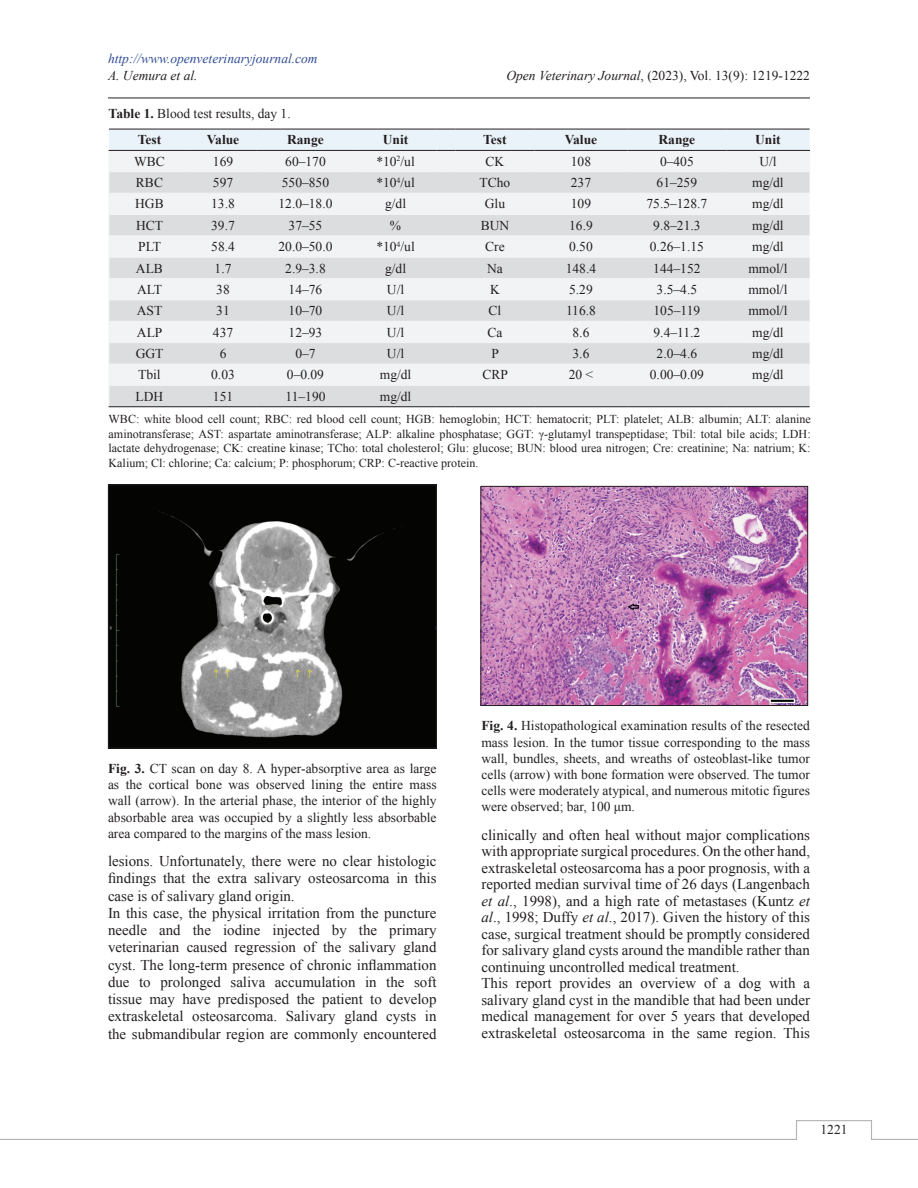
<style>
.page{position:relative;width:918px;height:1188px;background:#fff}
.page>*{position:absolute;margin:0;border:0;box-sizing:border-box;transform-origin:0 0}
.t1{font:15px/16.5px "Times New Roman";color:#231f20}
.t2{font:13.5px/16.2px "Times New Roman";color:#231f20;text-align:justify}
.t3{font:italic 13.5px "Times New Roman";color:#304d94}
.t4{font:700 13.5px "Times New Roman";color:#231f20}
.t5{font:italic 13.5px "Times New Roman";color:#231f20}
.t6{font:12px/14.4px "Times New Roman";color:#231f20;text-align:justify}
.s1{font-style:italic}
.s2{font-weight:700}
</style>
<div class="page">
<hr style="left:108px;top:98px;width:702px;height:1px;background:#231f20">
<svg style="left:0;top:1120px;width:918px;height:20px"></svg>
<svg style="left:109px;top:129px;width:701px;height:278px"></svg>
<hr style="left:455px;top:406px;width:79px;height:1px;background:#231f20">
<hr style="left:534px;top:406px;width:94px;height:1px;background:#231f20">
<hr style="left:628px;top:406px;width:98px;height:1px;background:#231f20">
<hr style="left:726px;top:406px;width:84px;height:1px;background:#231f20">
<img style="left:110px;top:486px;width:325px;height:260px">
<div style="left:108px;top:484px;width:329px;height:264px;border:1px solid #231f20"></div>
<img style="left:483px;top:488px;width:323px;height:216px">
<div style="left:481px;top:486px;width:327px;height:220px;border:1px solid #231f20"></div>
<p class="t3" style="left:108px;top:50px;width:211px">http://www.openveterinaryjournal.com</p>
<p class="t5" style="left:108px;top:66px;width:91px">A. Uemura et al.</p>
<p class="t2" style="left:506px;top:67px;width:305px"><span class="s1">Open Veterinary Journal</span>, (2023), Vol. 13(9): 1219-1222</p>
<p class="t2" style="left:138px;top:100px;width:155px;line-height:26px;text-indent:-29px"><span class="s2">Table 1.</span> Blood test results, day 1.<br><span class="s2">Test</span></p>
<p class="t4" style="left:207px;top:130px;width:34px">Value</p>
<p class="t4" style="left:287px;top:130px;width:38px">Range</p>
<p class="t4" style="left:383px;top:130px;width:27px">Unit</p>
<p class="t4" style="left:483px;top:130px;width:25px">Test</p>
<p class="t4" style="left:565px;top:130px;width:34px">Value</p>
<p class="t4" style="left:659px;top:130px;width:38px">Range</p>
<p class="t4" style="left:755px;top:130px;width:27px">Unit</p>
<p class="t2" style="left:134px;top:153px;width:32px">WBC</p>
<p class="t2" style="left:213px;top:153px;width:22px">169</p>
<p class="t2" style="left:285px;top:153px;width:42px">60–170</p>
<p class="t2" style="left:376px;top:153px;width:40px">*10<sup>2</sup>/ul</p>
<p class="t2" style="left:486px;top:153px;width:20px">CK</p>
<p class="t2" style="left:571px;top:153px;width:22px">108</p>
<p class="t2" style="left:660px;top:153px;width:35px">0–405</p>
<p class="t2" style="left:759px;top:153px;width:19px">U/l</p>
<p class="t2" style="left:136px;top:174px;width:29px">RBC</p>
<p class="t2" style="left:213px;top:174px;width:22px">597</p>
<p class="t2" style="left:282px;top:174px;width:49px">550–850</p>
<p class="t2" style="left:376px;top:174px;width:40px">*10<sup>4</sup>/ul</p>
<p class="t2" style="left:480px;top:174px;width:32px">TCho</p>
<p class="t2" style="left:571px;top:174px;width:22px">237</p>
<p class="t2" style="left:657px;top:174px;width:42px">61–259</p>
<p class="t2" style="left:752px;top:174px;width:33px">mg/dl</p>
<p class="t2" style="left:135px;top:196px;width:30px">HGB</p>
<p class="t2" style="left:211px;top:196px;width:25px">13.8</p>
<p class="t2" style="left:279px;top:196px;width:55px">12.0–18.0</p>
<p class="t2" style="left:385px;top:196px;width:23px">g/dl</p>
<p class="t2" style="left:485px;top:196px;width:22px">Glu</p>
<p class="t2" style="left:571px;top:196px;width:22px">109</p>
<p class="t2" style="left:647px;top:196px;width:62px">75.5–128.7</p>
<p class="t2" style="left:752px;top:196px;width:33px">mg/dl</p>
<p class="t2" style="left:136px;top:217px;width:28px">HCT</p>
<p class="t2" style="left:211px;top:217px;width:25px">39.7</p>
<p class="t2" style="left:289px;top:217px;width:35px">37–55</p>
<p class="t2" style="left:390px;top:217px;width:13px">%</p>
<p class="t2" style="left:481px;top:217px;width:30px">BUN</p>
<p class="t2" style="left:569px;top:217px;width:25px">16.9</p>
<p class="t2" style="left:653px;top:217px;width:49px">9.8–21.3</p>
<p class="t2" style="left:752px;top:217px;width:33px">mg/dl</p>
<p class="t2" style="left:138px;top:238px;width:24px">PLT</p>
<p class="t2" style="left:211px;top:238px;width:25px">58.4</p>
<p class="t2" style="left:279px;top:238px;width:55px">20.0–50.0</p>
<p class="t2" style="left:376px;top:238px;width:40px">*10<sup>4</sup>/ul</p>
<p class="t2" style="left:485px;top:238px;width:21px">Cre</p>
<p class="t2" style="left:569px;top:238px;width:25px">0.50</p>
<p class="t2" style="left:650px;top:238px;width:55px">0.26–1.15</p>
<p class="t2" style="left:752px;top:238px;width:33px">mg/dl</p>
<p class="t2" style="left:136px;top:260px;width:28px">ALB</p>
<p class="t2" style="left:215px;top:260px;width:18px">1.7</p>
<p class="t2" style="left:285px;top:260px;width:42px">2.9–3.8</p>
<p class="t2" style="left:385px;top:260px;width:23px">g/dl</p>
<p class="t2" style="left:487px;top:260px;width:17px">Na</p>
<p class="t2" style="left:566px;top:260px;width:32px">148.4</p>
<p class="t2" style="left:653px;top:260px;width:49px">144–152</p>
<p class="t2" style="left:748px;top:260px;width:41px">mmol/l</p>
<p class="t2" style="left:137px;top:281px;width:27px">ALT</p>
<p class="t2" style="left:216px;top:281px;width:15px">38</p>
<p class="t2" style="left:289px;top:281px;width:35px">14–76</p>
<p class="t2" style="left:387px;top:281px;width:19px">U/l</p>
<p class="t2" style="left:490px;top:281px;width:11px">K</p>
<p class="t2" style="left:569px;top:281px;width:25px">5.29</p>
<p class="t2" style="left:657px;top:281px;width:42px">3.5–4.5</p>
<p class="t2" style="left:748px;top:281px;width:41px">mmol/l</p>
<p class="t2" style="left:137px;top:302px;width:27px">AST</p>
<p class="t2" style="left:216px;top:302px;width:15px">31</p>
<p class="t2" style="left:289px;top:302px;width:35px">10–70</p>
<p class="t2" style="left:387px;top:302px;width:19px">U/l</p>
<p class="t2" style="left:489px;top:302px;width:14px">Cl</p>
<p class="t2" style="left:566px;top:302px;width:31px">116.8</p>
<p class="t2" style="left:654px;top:302px;width:48px">105–119</p>
<p class="t2" style="left:748px;top:302px;width:41px">mmol/l</p>
<p class="t2" style="left:137px;top:324px;width:27px">ALP</p>
<p class="t2" style="left:213px;top:324px;width:22px">437</p>
<p class="t2" style="left:289px;top:324px;width:35px">12–93</p>
<p class="t2" style="left:387px;top:324px;width:19px">U/l</p>
<p class="t2" style="left:487px;top:324px;width:16px">Ca</p>
<p class="t2" style="left:573px;top:324px;width:18px">8.6</p>
<p class="t2" style="left:654px;top:324px;width:48px">9.4–11.2</p>
<p class="t2" style="left:752px;top:324px;width:33px">mg/dl</p>
<p class="t2" style="left:136px;top:345px;width:29px">GGT</p>
<p class="t2" style="left:220px;top:345px;width:8px">6</p>
<p class="t2" style="left:295px;top:345px;width:22px">0–7</p>
<p class="t2" style="left:387px;top:345px;width:19px">U/l</p>
<p class="t2" style="left:491px;top:345px;width:9px">P</p>
<p class="t2" style="left:573px;top:345px;width:18px">3.6</p>
<p class="t2" style="left:657px;top:345px;width:42px">2.0–4.6</p>
<p class="t2" style="left:752px;top:345px;width:33px">mg/dl</p>
<p class="t2" style="left:138px;top:367px;width:24px">Tbil</p>
<p class="t2" style="left:211px;top:367px;width:25px">0.03</p>
<p class="t2" style="left:287px;top:367px;width:39px">0–0.09</p>
<p class="t2" style="left:380px;top:367px;width:33px">mg/dl</p>
<p class="t2" style="left:482px;top:367px;width:27px">CRP</p>
<p class="t2" style="left:569px;top:367px;width:26px">20 &lt;</p>
<p class="t2" style="left:650px;top:367px;width:55px">0.00–0.09</p>
<p class="t2" style="left:752px;top:367px;width:33px">mg/dl</p>
<p class="t2" style="left:136px;top:388px;width:29px">LDH</p>
<p class="t2" style="left:213px;top:388px;width:22px">151</p>
<p class="t2" style="left:286px;top:388px;width:41px">11–190</p>
<p class="t2" style="left:380px;top:388px;width:33px">mg/dl</p>
<p class="t6" style="left:109px;top:412px;width:704px">WBC: white blood cell count; RBC: red blood cell count; HGB: hemoglobin; HCT: hematocrit; PLT: platelet; ALB: albumin; ALT: alanine aminotransferase; AST: aspartate aminotransferase; ALP: alkaline phosphatase; GGT: γ-glutamyl transpeptidase; Tbil: total bile acids; LDH: lactate dehydrogenase; CK: creatine kinase; TCho: total cholesterol; Glu: glucose; BUN: blood urea nitrogen; Cre: creatinine; Na: natrium; K:<br>Kalium; Cl: chlorine; Ca: calcium; P: phosphorum; CRP: C-reactive protein.</p>
<p class="t2" style="left:108px;top:760px;width:330px"><span class="s2">Fig. 3.</span> CT scan on day 8. A hyper-absorptive area as large as the cortical bone was observed lining the entire mass wall (arrow). In the arterial phase, the interior of the highly absorbable area was occupied by a slightly less absorbable area compared to the margins of the mass lesion.</p>
<p class="t1" style="left:108px;top:852px;width:330px;line-height:17.2px">lesions. Unfortunately, there were no clear histologic findings that the extra salivary osteosarcoma in this case is of salivary gland origin.<br>In this case, the physical irritation from the puncture needle and the iodine injected by the primary veterinarian caused regression of the salivary gland cyst. The long-term presence of chronic inflammation due to prolonged saliva accumulation in the soft tissue may have predisposed the patient to develop extraskeletal osteosarcoma. Salivary gland cysts in the submandibular region are commonly encountered</p>
<p class="t2" style="left:481px;top:718px;width:330px"><span class="s2">Fig. 4.</span> Histopathological examination results of the resected mass lesion. In the tumor tissue corresponding to the mass wall, bundles, sheets, and wreaths of osteoblast-like tumor cells (arrow) with bone formation were observed. The tumor cells were moderately atypical, and numerous mitotic figures were observed; bar, 100 μm.</p>
<p class="t1" style="left:482px;top:826px;width:330px">clinically and often heal without major complications with appropriate surgical procedures. On the other hand, extraskeletal osteosarcoma has a poor prognosis, with a reported median survival time of 26 days (Langenbach <span class="s1">et al</span>., 1998), and a high rate of metastases (Kuntz <span class="s1">et al</span>., 1998; Duffy <span class="s1">et al</span>., 2017). Given the history of this case, surgical treatment should be promptly considered for salivary gland cysts around the mandible rather than continuing uncontrolled medical treatment.<br>This report provides an overview of a dog with a salivary gland cyst in the mandible that had been under medical management for over 5 years that developed extraskeletal osteosarcoma in the same region. This</p>
<p class="t2" style="left:820px;top:1121px;width:28px">1221</p>
</div>
